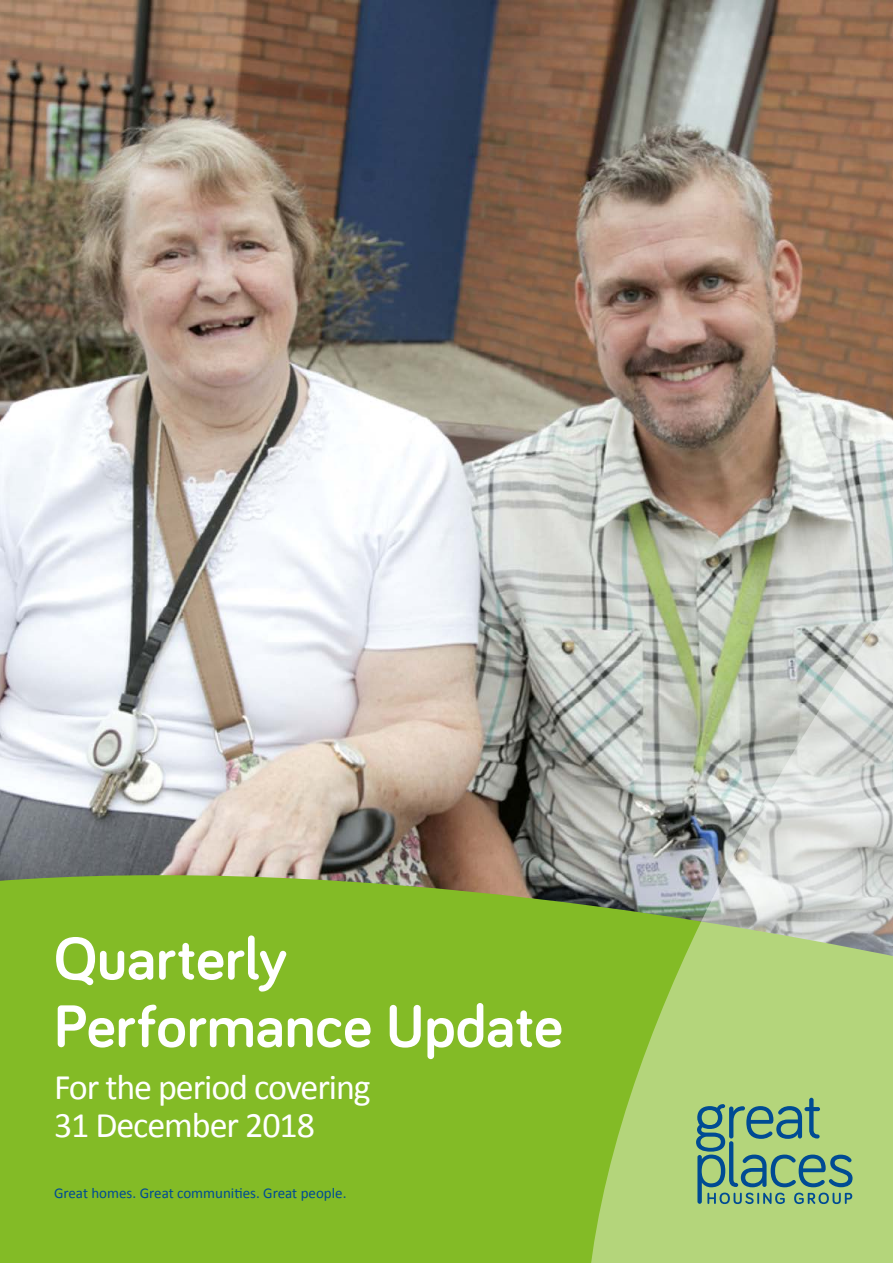
<style>
.page{position:relative;width:893px;height:1263px;background:#fff}
.page>*{position:absolute;margin:0;border:0;box-sizing:border-box;transform-origin:0 0}
.t1{font:700 61.5px/67.5px "Bariol";color:#fff}
.t2{font:36px/37.5px "Calibri";letter-spacing:-.03em;color:#fff}
.t3{font:15px "Calibri";color:#004b93}
</style>
<div class="page">
<img style="left:0;top:0;width:893px;height:853px">
<svg style="left:0;top:853px;width:589px;height:410px;background:#83b62c"></svg>
<svg style="left:589px;top:553px;width:304px;height:710px;background:#b5c898"></svg>
<svg style="left:696px;top:1098px;width:156px;height:106px;background:#84b081"></svg>
<h1 class="t1" style="left:54px;top:922px;width:510px">Quarterly<br>Performance Update</h1>
<h2 class="t2" style="left:54px;top:1069px;width:318px">For the period covering<br>31 December 2018</h2>
<p class="t3" style="left:54px;top:1183px;width:294px">Great homes. Great communities. Great people.</p>
</div>
